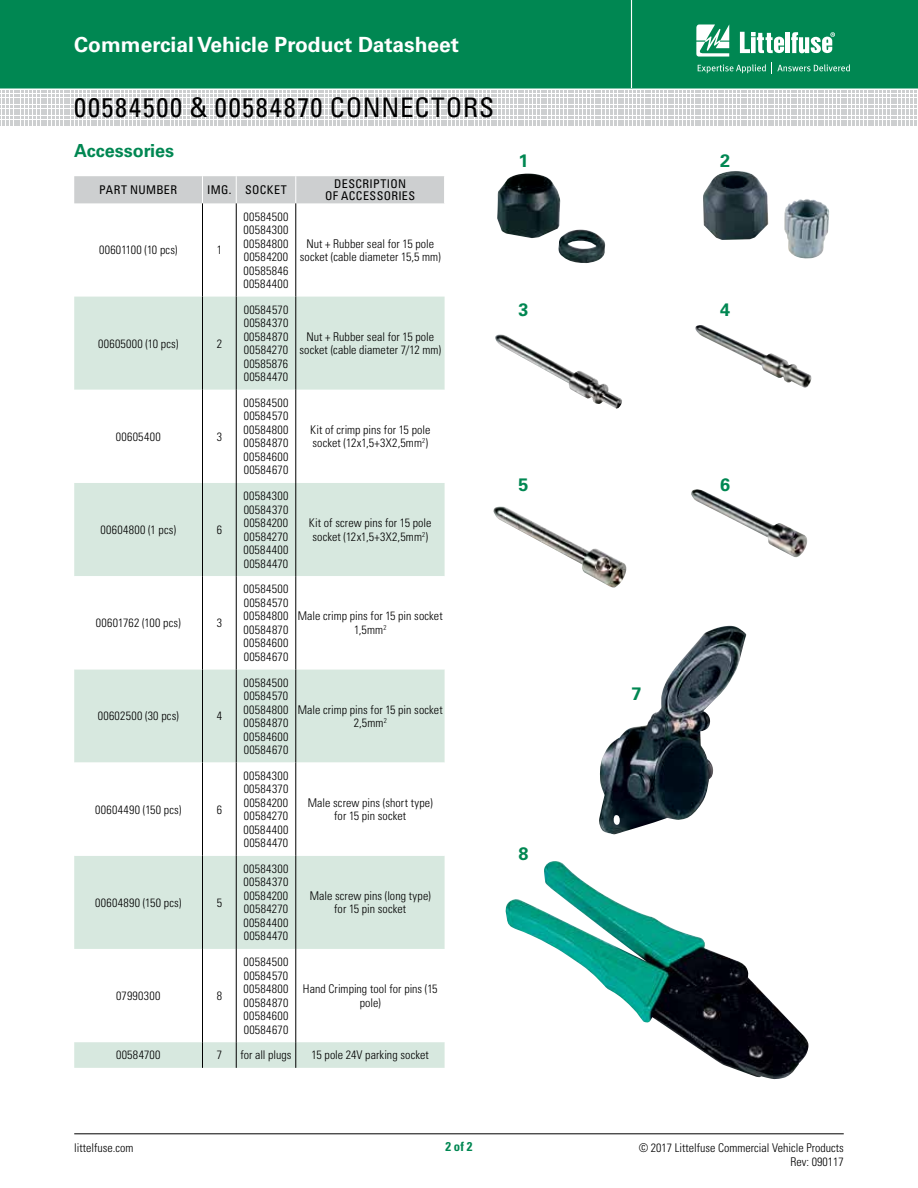
<style>
.page{position:relative;width:918px;height:1188px;background:#fff}
.page>*{position:absolute;margin:0;border:0;box-sizing:border-box;transform-origin:0 0}
.t1{font:condensed 27px "Univers LT Std";letter-spacing:.06em;color:#000}
.t2{font:700 21px "Univers LT Std";color:#fff}
.t3{font:700 18px "Univers LT Std";color:#008752}
.t4{font:700 condensed 12.75px "Univers LT Std";color:#008752}
.t5{font:300 condensed 12px/13.5px "Univers LT Std";letter-spacing:.02em;color:#000;text-align:justify}
.t6{font:300 condensed 12px/13.5px "Univers LT Std";color:#000;text-align:right}
.t7{font:condensed 12px/12px "Univers LT Std";letter-spacing:.03em;color:#000;text-align:center}
</style>
<div class="page">
<div style="left:0;top:0;width:918px;height:88px;background:#008752"></div>
<hr style="left:631px;top:0;width:1px;height:88px;background:#fff">
<hr style="left:74px;top:1134px;width:770px;height:1px;background:#000">
<svg style="left:0;top:91px;width:917px;height:35px"></svg>
<svg style="left:696px;top:24px;width:33px;height:33px"></svg>
<hr style="left:786px;top:32px;width:4px;height:21px;background:#fff">
<svg style="left:791px;top:32px;width:44px;height:21px"></svg>
<svg style="left:740px;top:32px;width:44px;height:21px"></svg>
<svg style="left:698px;top:64px;width:68px;height:9px"></svg>
<svg style="left:772px;top:63px;width:78px;height:11px"></svg>
<img style="left:703px;top:171px;width:126px;height:88px">
<img style="left:505px;top:861px;width:304px;height:218px">
<img style="left:497px;top:174px;width:109px;height:89px">
<img style="left:495px;top:335px;width:127px;height:74px">
<img style="left:599px;top:626px;width:147px;height:208px">
<img style="left:493px;top:507px;width:134px;height:81px">
<div style="left:74px;top:297px;width:371px;height:771px;background:#d7e8df"></div>
<svg style="left:74px;top:390px;width:371px;height:652px"></svg>
<div style="left:74px;top:176px;width:370px;height:27px;background:#cdcfd0"></div>
<hr style="left:202px;top:203px;width:1px;height:94px;background:#000">
<hr style="left:236px;top:203px;width:1px;height:94px;background:#000">
<hr style="left:202px;top:297px;width:1px;height:93px;background:#000">
<hr style="left:236px;top:297px;width:1px;height:93px;background:#000">
<hr style="left:202px;top:390px;width:1px;height:93px;background:#000">
<hr style="left:236px;top:390px;width:1px;height:93px;background:#000">
<hr style="left:202px;top:483px;width:1px;height:93px;background:#000">
<hr style="left:236px;top:483px;width:1px;height:93px;background:#000">
<hr style="left:202px;top:576px;width:1px;height:93px;background:#000">
<hr style="left:236px;top:576px;width:1px;height:93px;background:#000">
<hr style="left:202px;top:669px;width:1px;height:94px;background:#000">
<hr style="left:236px;top:669px;width:1px;height:94px;background:#000">
<hr style="left:202px;top:763px;width:1px;height:93px;background:#000">
<hr style="left:236px;top:763px;width:1px;height:93px;background:#000">
<hr style="left:202px;top:856px;width:1px;height:93px;background:#000">
<hr style="left:236px;top:856px;width:1px;height:93px;background:#000">
<hr style="left:202px;top:949px;width:1px;height:93px;background:#000">
<hr style="left:236px;top:949px;width:1px;height:93px;background:#000">
<svg style="left:202px;top:1042px;width:1px;height:26px"></svg>
<svg style="left:236px;top:1042px;width:1px;height:26px"></svg>
<hr style="left:296px;top:203px;width:1px;height:94px;background:#000">
<hr style="left:296px;top:297px;width:1px;height:93px;background:#000">
<hr style="left:296px;top:390px;width:1px;height:93px;background:#000">
<hr style="left:296px;top:483px;width:1px;height:93px;background:#000">
<hr style="left:296px;top:576px;width:1px;height:93px;background:#000">
<hr style="left:296px;top:669px;width:1px;height:94px;background:#000">
<hr style="left:296px;top:763px;width:1px;height:93px;background:#000">
<hr style="left:296px;top:856px;width:1px;height:93px;background:#000">
<hr style="left:296px;top:949px;width:1px;height:93px;background:#000">
<svg style="left:296px;top:1042px;width:1px;height:26px"></svg>
<img style="left:695px;top:325px;width:117px;height:63px">
<img style="left:691px;top:489px;width:117px;height:69px">
<h2 class="t2" style="left:74px;top:32px;width:386px">Commercial Vehicle Product Datasheet</h2>
<h1 class="t1" style="left:74px;top:91px;width:421px">00584500 &amp; 00584870 CONNECTORS</h1>
<h3 class="t3" style="left:74px;top:140px;width:101px">Accessories</h3>
<p class="t7" style="left:99px;top:184px;width:79px">PART NUMBER</p>
<p class="t7" style="left:207px;top:184px;width:81px">IMG. SOCKET</p>
<p class="t7" style="left:325px;top:178px;width:91px">DESCRIPTION<br>OF ACCESSORIES</p>
<p class="t5" style="left:99px;top:243px;width:80px">00601100 (10 pcs)</p>
<p class="t5" style="left:217px;top:243px;width:7px">1</p>
<p class="t5" style="left:98px;top:337px;width:82px">00605000 (10 pcs)</p>
<p class="t5" style="left:217px;top:337px;width:7px">2</p>
<p class="t5" style="left:116px;top:430px;width:46px">00605400</p>
<p class="t5" style="left:217px;top:430px;width:7px">3</p>
<p class="t5" style="left:100px;top:523px;width:77px">00604800 (1 pcs)</p>
<p class="t5" style="left:217px;top:523px;width:7px">6</p>
<p class="t5" style="left:96px;top:616px;width:86px">00601762 (100 pcs)</p>
<p class="t5" style="left:217px;top:616px;width:7px">3</p>
<p class="t5" style="left:98px;top:709px;width:83px">00602500 (30 pcs)</p>
<p class="t5" style="left:217px;top:709px;width:7px">4</p>
<p class="t5" style="left:95px;top:803px;width:88px">00604490 (150 pcs)</p>
<p class="t5" style="left:217px;top:803px;width:7px">6</p>
<p class="t5" style="left:95px;top:896px;width:88px">00604890 (150 pcs)</p>
<p class="t5" style="left:217px;top:896px;width:7px">5</p>
<p class="t5" style="left:116px;top:989px;width:46px">07990300</p>
<p class="t5" style="left:217px;top:989px;width:7px">8</p>
<p class="t5" style="left:243px;top:210px;width:47px">00584500<br>00584300<br>00584800<br>00584200<br>00585846<br>00584400</p>
<p class="t5" style="left:244px;top:303px;width:46px">00584570<br>00584370<br>00584870<br>00584270<br>00585876<br>00584470</p>
<p class="t5" style="left:244px;top:396px;width:47px">00584500<br>00584570<br>00584800<br>00584870<br>00584600<br>00584670</p>
<p class="t5" style="left:243px;top:489px;width:47px">00584300<br>00584370<br>00584200<br>00584270<br>00584400<br>00584470</p>
<p class="t5" style="left:244px;top:582px;width:47px">00584500<br>00584570<br>00584800<br>00584870<br>00584600<br>00584670</p>
<p class="t5" style="left:244px;top:676px;width:47px">00584500<br>00584570<br>00584800<br>00584870<br>00584600<br>00584670</p>
<p class="t5" style="left:243px;top:769px;width:47px">00584300<br>00584370<br>00584200<br>00584270<br>00584400<br>00584470</p>
<p class="t5" style="left:243px;top:862px;width:47px">00584300<br>00584370<br>00584200<br>00584270<br>00584400<br>00584470</p>
<p class="t5" style="left:244px;top:955px;width:47px">00584500<br>00584570<br>00584800<br>00584870<br>00584600<br>00584670</p>
<p class="t5" style="left:300px;top:237px;width:142px;text-align:center">Nut + Rubber seal for 15 pole socket (cable diameter 15,5 mm)</p>
<p class="t5" style="left:300px;top:330px;width:143px;text-align:center">Nut + Rubber seal for 15 pole socket (cable diameter 7/12 mm)</p>
<p class="t5" style="left:310px;top:423px;width:122px">Kit of crimp pins for 15 pole socket (12x1,5+3X2,5mm<sup>2</sup>)</p>
<p class="t5" style="left:309px;top:516px;width:124px">Kit of screw pins for 15 pole socket (12x1,5+3X2,5mm<sup>2</sup>)</p>
<p class="t5" style="left:298px;top:609px;width:146px;text-align:center">Male crimp pins for 15 pin socket<br>1,5mm<sup>2</sup></p>
<p class="t5" style="left:298px;top:703px;width:146px;text-align:center">Male crimp pins for 15 pin socket<br>2,5mm<sup>2</sup></p>
<p class="t5" style="left:308px;top:796px;width:126px;text-align:center">Male screw pins (short type) for 15 pin socket</p>
<p class="t5" style="left:310px;top:889px;width:123px;text-align:center">Male screw pins (long type) for 15 pin socket</p>
<p class="t5" style="left:303px;top:982px;width:136px;text-align:center">Hand Crimping tool for pins (15 pole)</p>
<p class="t5" style="left:116px;top:1048px;width:46px">00584700</p>
<p class="t5" style="left:217px;top:1048px;width:7px">7</p>
<p class="t6" style="left:240px;top:1048px;width:53px">for all plugs</p>
<p class="t5" style="left:312px;top:1048px;width:119px">15 pole 24V parking socket</p>
<h3 class="t3" style="left:519px;top:150px;width:12px">1</h3>
<h3 class="t3" style="left:519px;top:299px;width:12px">3</h3>
<h3 class="t3" style="left:519px;top:474px;width:12px">5</h3>
<h3 class="t3" style="left:519px;top:843px;width:12px">8</h3>
<p class="t6" style="left:74px;top:1141px;width:61px">littelfuse.com</p>
<p class="t4" style="left:445px;top:1139px;width:29px">2 of 2</p>
<h3 class="t3" style="left:720px;top:150px;width:12px">2</h3>
<h3 class="t3" style="left:720px;top:299px;width:12px">4</h3>
<h3 class="t3" style="left:631px;top:684px;width:12px">7</h3>
<h3 class="t3" style="left:720px;top:474px;width:12px">6</h3>
<p class="t6" style="left:639px;top:1141px;width:207px">© 2017 Littelfuse Commercial Vehicle Products<br>Rev: 090117</p>
</div>
